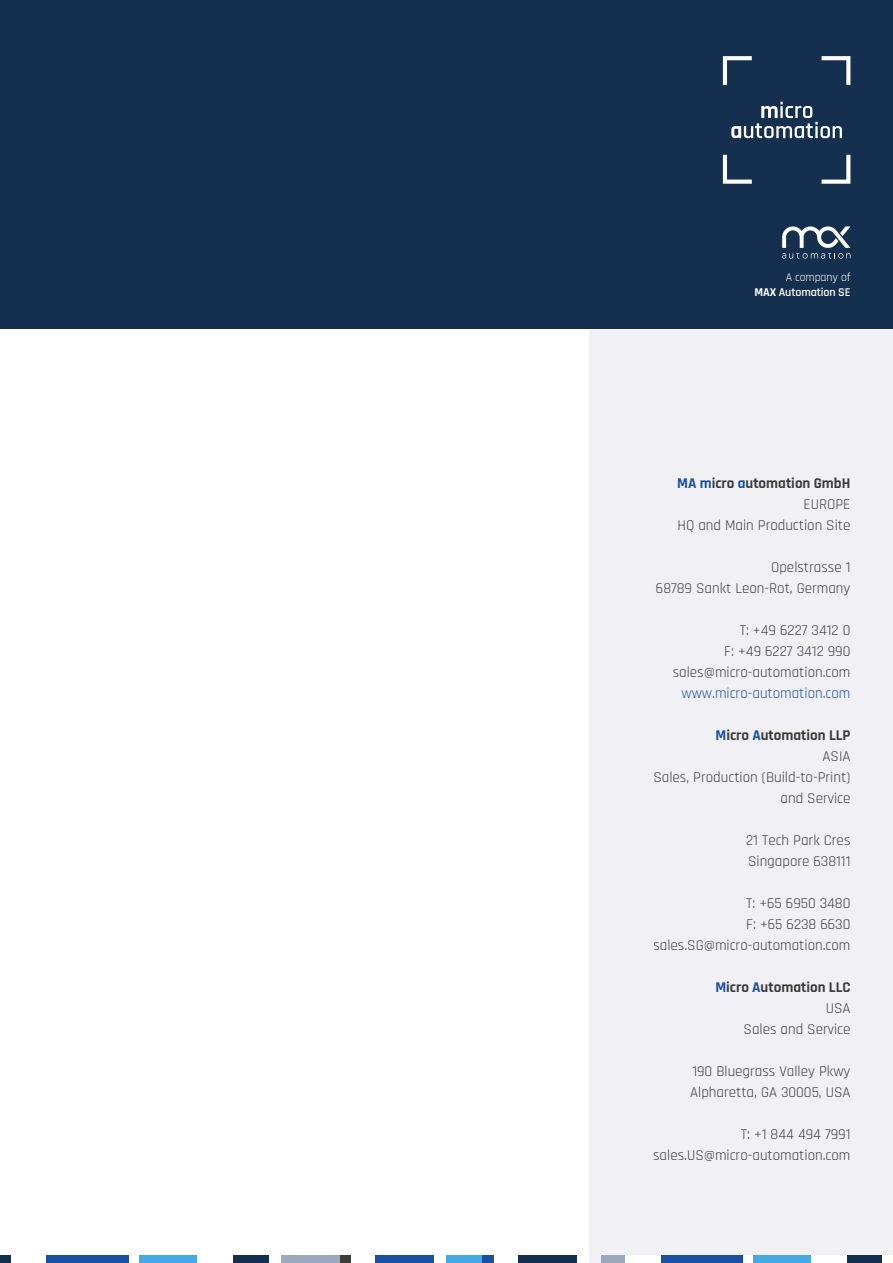
<style>
.page{position:relative;width:893px;height:1263px;background:#fff}
.page>*{position:absolute;margin:0;border:0;box-sizing:border-box;transform-origin:0 0}
.t1{font:15px/21px "Rajdhani";color:#3c3c3b;text-align:right}
.t2{font:15px "Rajdhani";color:#1951a0}
.t3{font:600 12px/15px "Rajdhani";letter-spacing:-.01em;color:#fff;text-align:right}
.s1{font-weight:400}
.s2{font-weight:700}
.s3{font-weight:700;color:#1951a0}
</style>
<div class="page">
<div style="left:590px;top:0;width:303px;height:1263px;background:#f1f1f5"></div>
<div style="left:0;top:1255px;width:11px;height:8px;background:#152f4e"></div>
<div style="left:46px;top:1255px;width:83px;height:8px;background:#1951a0"></div>
<div style="left:139px;top:1255px;width:59px;height:8px;background:#44aae1"></div>
<div style="left:197px;top:1255px;width:36px;height:8px;background:#fff"></div>
<div style="left:233px;top:1255px;width:36px;height:8px;background:#152f4e"></div>
<div style="left:281px;top:1255px;width:59px;height:8px;background:#9ca8bb"></div>
<div style="left:340px;top:1255px;width:12px;height:8px;background:#3c3c3b"></div>
<div style="left:375px;top:1255px;width:59px;height:8px;background:#1951a0"></div>
<div style="left:446px;top:1255px;width:36px;height:8px;background:#44aae1"></div>
<div style="left:517px;top:1255px;width:60px;height:8px;background:#152f4e"></div>
<div style="left:482px;top:1255px;width:12px;height:8px;background:#1951a0"></div>
<div style="left:601px;top:1255px;width:24px;height:8px;background:#9ca8bb"></div>
<div style="left:625px;top:1255px;width:36px;height:8px;background:#fff"></div>
<div style="left:661px;top:1255px;width:83px;height:8px;background:#1951a0"></div>
<div style="left:743px;top:1255px;width:12px;height:8px;background:#fff"></div>
<div style="left:753px;top:1255px;width:59px;height:8px;background:#44aae1"></div>
<div style="left:812px;top:1255px;width:35px;height:8px;background:#fff"></div>
<div style="left:847px;top:1255px;width:36px;height:8px;background:#152f4e"></div>
<div style="left:883px;top:1255px;width:10px;height:8px;background:#fff"></div>
<div style="left:0;top:0;width:893px;height:328px;background:#152f4e"></div>
<svg style="left:723px;top:56px;width:29px;height:29px"></svg>
<svg style="left:821px;top:56px;width:29px;height:29px"></svg>
<svg style="left:821px;top:155px;width:29px;height:29px"></svg>
<svg style="left:723px;top:155px;width:29px;height:29px"></svg>
<svg style="left:731px;top:102px;width:111px;height:36px"></svg>
<svg style="left:782px;top:226px;width:68px;height:33px"></svg>
<p class="t3" style="left:755px;top:270px;width:97px"><span class="s1">A company of<br></span><span class="s2">MAX</span> Automation SE</p>
<p class="t1" style="left:677px;top:473px;width:175px"><span class="s3">MA m</span><span class="s2">icro</span> <span class="s3">a</span><span class="s2">utomation GmbH<br></span>EUROPE<br>HQ and Main Production Site</p>
<p class="t1" style="left:656px;top:557px;width:196px">Opelstrasse 1<br>68789 Sankt Leon-Rot, Germany</p>
<p class="t1" style="left:673px;top:620px;width:179px">T: +49 6227 3412 0<br>F: +49 6227 3412 990 sales@micro-automation.com</p>
<p class="t2" style="left:681px;top:684px;width:171px">www.micro-automation.com</p>
<p class="t1" style="left:653px;top:725px;width:198px"><span class="s3">M</span><span class="s2">icro</span> <span class="s3">A</span><span class="s2">utomation LLP<br></span>ASIA<br>Sales, Production (Build-to-Print) and Service</p>
<p class="t1" style="left:746px;top:830px;width:106px;text-align:left">21 Tech Park Cres<br>Singapore 638111</p>
<p class="t1" style="left:653px;top:893px;width:199px">T: +65 6950 3480<br>F: +65 6238 6630 sales.SG@micro-automation.com</p>
<p class="t1" style="left:715px;top:977px;width:137px"><span class="s3">M</span><span class="s2">icro</span> <span class="s3">A</span><span class="s2">utomation LLC<br></span>USA<br>Sales and Service</p>
<p class="t1" style="left:690px;top:1061px;width:162px;text-align:left">190 Bluegrass Valley Pkwy<br>Alpharetta, GA 30005, USA</p>
<p class="t1" style="left:653px;top:1124px;width:199px">T: +1 844 494 7991 sales.US@micro-automation.com</p>
</div>
